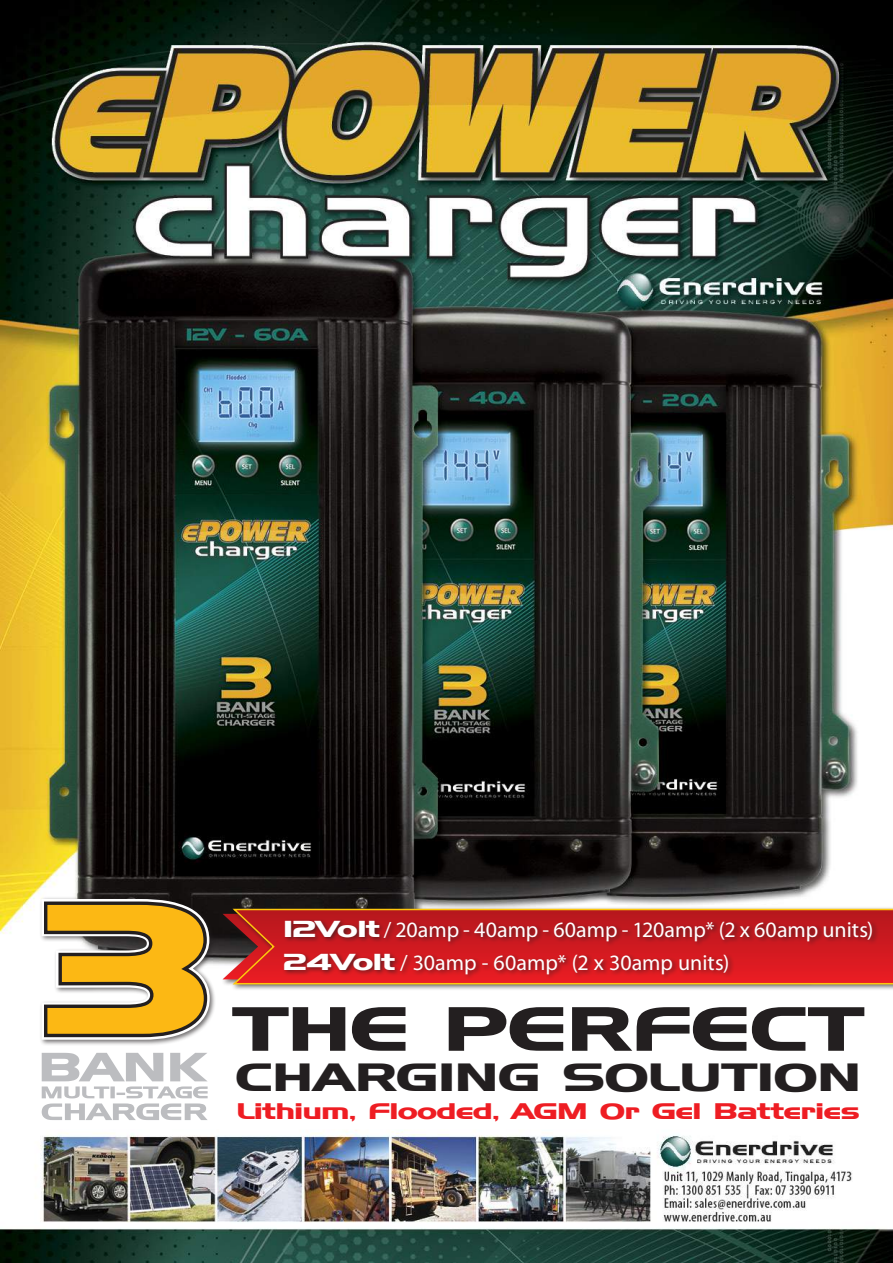
<style>
.page{position:relative;width:893px;height:1263px;background:#fff}
.page>*{position:absolute;margin:0;border:0;box-sizing:border-box;transform-origin:0 0}
.t1{font:700 59.7px "Hanzel Extended";color:#231f20}
.t2{font:700 38.25px "Hanzel Extended";letter-spacing:.005em;color:#231f20}
.t3{font:21.9px/33px "Myriad Pro";color:#fff}
.t4{font:700 21.9px "Hanzel Extended";letter-spacing:-.005em;color:#ee1d23}
.s1{font-family:"Hanzel Extended";font-weight:700;font-size:22.5px}
</style>
<div class="page">
<img style="left:0;top:0;width:893px;height:1263px">
<div style="left:39px;top:896px;width:178px;height:150px;background:#231f20;opacity:.64"></div>
<svg style="left:39px;top:896px;width:174px;height:146px"></svg>
<svg style="left:42px;top:1053px;width:166px;height:67px"></svg>
<div style="left:231px;top:906px;width:662px;height:85px;background:#231f20;opacity:.64"></div>
<svg style="left:231px;top:908px;width:662px;height:77px;background:#c73d25"></svg>
<div style="left:282px;top:918px;width:596px;height:62px;background:#231f20;opacity:.64"></div>
<p class="t3" style="left:284px;top:913px;width:591px"><span class="s1">12Volt</span> / 20amp - 40amp - 60amp - 120amp* (2 x 60amp units)<br><span class="s1">24Volt</span> / 30amp - 60amp* (2 x 30amp units)</p>
<h1 class="t1" style="left:233px;top:993px;width:631px">THE PERFECT</h1>
<h2 class="t2" style="left:236px;top:1055px;width:626px">CHARGING SOLUTION</h2>
<p class="t4" style="left:237px;top:1098px;width:625px">Lithium, Flooded, AGM Or Gel Batteries</p>
</div>
